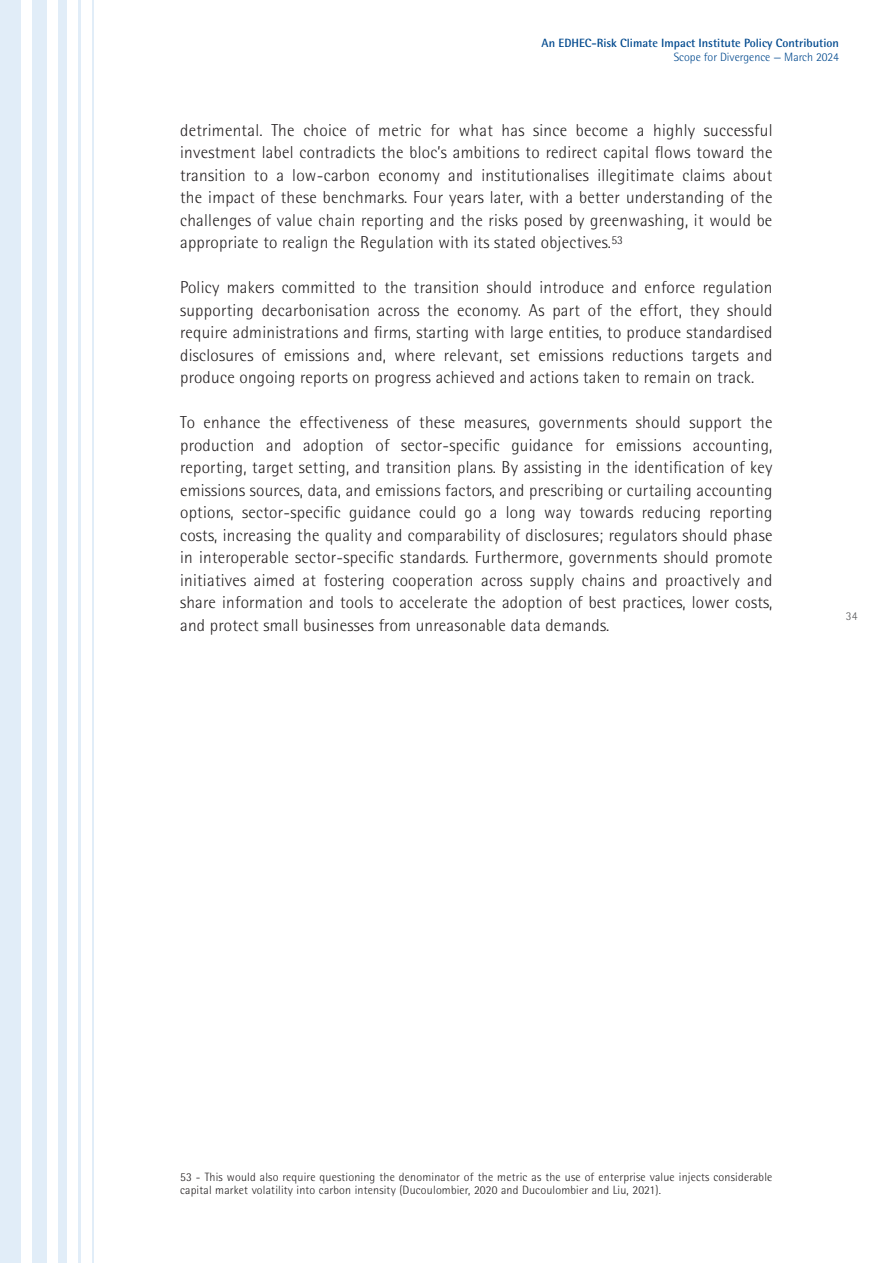
<style>
.page{position:relative;width:893px;height:1263px;background:#fff}
.page>*{position:absolute;margin:0;border:0;box-sizing:border-box;transform-origin:0 0}
.t1{font:300 17.25px/22.5px "Rotis Semi Sans";letter-spacing:.015em;color:#231f20;text-align:justify}
.t2{font:300 12px/13.5px "Rotis Semi Sans";letter-spacing:.015em;color:#231f20}
.t3{font:700 12px "Rotis Semi Sans";color:#01498e}
.t4{font:300 12px "Rotis Semi Sans";color:#01498e}
.t5{font:300 12px "Rotis Semi Sans";color:#57585a}
</style>
<div class="page">
<div style="left:58px;top:0;width:9px;height:1263px;background:#e1edf8"></div>
<hr style="left:78px;top:0;width:3px;height:1263px;background:#e1edf8">
<hr style="left:92px;top:0;width:2px;height:1263px;background:#e1edf8">
<div style="left:32px;top:0;width:15px;height:1263px;background:#e1edf8"></div>
<div style="left:0;top:0;width:21px;height:1263px;background:#e1edf8"></div>
<p class="t3" style="left:542px;top:36px;width:299px">An EDHEC-Risk Climate Impact Institute Policy Contribution</p>
<p class="t4" style="left:674px;top:50px;width:167px">Scope for Divergence — March 2024</p>
<p class="t1" style="left:180px;top:119px;width:594px">detrimental. The choice of metric for what has since become a highly successful investment label contradicts the bloc’s ambitions to redirect capital flows toward the transition to a low-carbon economy and institutionalises illegitimate claims about the impact of these benchmarks. Four years later, with a better understanding of the challenges of value chain reporting and the risks posed by greenwashing, it would be appropriate to realign the Regulation with its stated objectives.<sup>53</sup></p>
<p class="t1" style="left:180px;top:276px;width:594px">Policy makers committed to the transition should introduce and enforce regulation supporting decarbonisation across the economy. As part of the effort, they should require administrations and firms, starting with large entities, to produce standardised disclosures of emissions and, where relevant, set emissions reductions targets and produce ongoing reports on progress achieved and actions taken to remain on track.</p>
<p class="t1" style="left:180px;top:411px;width:594px">To enhance the effectiveness of these measures, governments should support the production and adoption of sector-specific guidance for emissions accounting, reporting, target setting, and transition plans. By assisting in the identification of key emissions sources, data, and emissions factors, and prescribing or curtailing accounting options, sector-specific guidance could go a long way towards reducing reporting costs, increasing the quality and comparability of disclosures; regulators should phase in interoperable sector-specific standards. Furthermore, governments should promote initiatives aimed at fostering cooperation across supply chains and proactively and share information and tools to accelerate the adoption of best practices, lower costs, and protect small businesses from unreasonable data demands.</p>
<p class="t5" style="left:846px;top:609px;width:13px">34</p>
<p class="t2" style="left:180px;top:1170px;width:594px">53 - This would also require questioning the denominator of the metric as the use of enterprise value injects considerable capital market volatility into carbon intensity (Ducoulombier, 2020 and Ducoulombier and Liu, 2021).</p>
</div>
